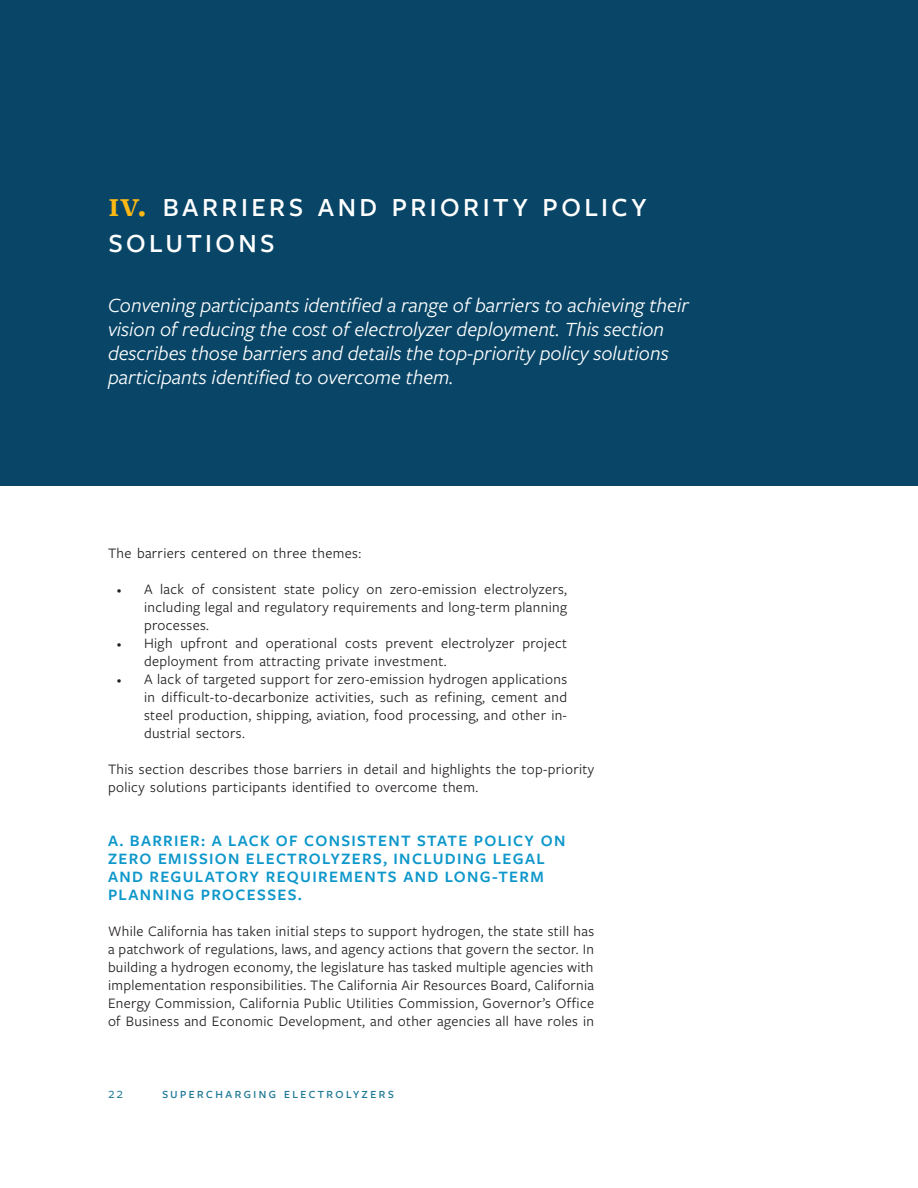
<style>
.page{position:relative;width:918px;height:1188px;background:#fff}
.page>*{position:absolute;margin:0;border:0;box-sizing:border-box;transform-origin:0 0}
.t1{font:500 36px "Freight Sans Pro";letter-spacing:.06em;color:#fff}
.Section_Start_Body{font:italic 21px/24px "Freight Sans Pro";color:#fff}
.Heading_2{font:600 16.5px/18px "Freight Sans Pro";letter-spacing:.08em;color:#0d97ca}
.Body{font:15px/18px "Freight Sans Pro";letter-spacing:.025em;color:#231f20;text-align:justify}
.t2{font:500 15px "Freight Sans Pro";letter-spacing:.125em;color:#1e7996}
.t3{font:15px "Freight Sans Pro";color:#1e7996}
.s1{font-family:"Freight Text Pro";font-weight:700;color:#fcb814}
.s2{font-size:9px}
</style>
<div class="page">
<div style="left:0;top:0;width:918px;height:486px;background:#084566"></div>
<p class="t1" style="left:108px;top:180px;width:238px"><span class="s1">IV.</span> BARRIE RS AND</p>
<p class="t1" style="left:391px;top:180px;width:169px">PRIO RIT YPOLIC</p>
<p class="t1" style="left:631px;top:180px;width:18px">Y</p>
<p class="t1" style="left:108px;top:216px;width:20px">SOLUTIONS</p>
<p class="Section_Start_Body" style="left:108px;top:292px;width:582px">Convening participants identified a range of barriers to achieving their vision of reducing the cost of electrolyzer deployment. This section describes those barriers and details the top-priority policy solutions participants identified to overcome them.</p>
<p class="Body" style="left:108px;top:544px;width:255px">The barriers centered on three themes:</p>
<p class="Body" style="left:144px;top:580px;width:425px;text-indent:-27px"><span class="s2">•</span> A lack of consistent state policy on zero-emission electrolyzers, including legal and regulatory requirements and long-term planning processes.</p>
<p class="Body" style="left:144px;top:634px;width:425px;text-indent:-27px"><span class="s2">•</span> High upfront and operational costs prevent electrolyzer project deployment from attracting private investment.</p>
<p class="Body" style="left:144px;top:670px;width:425px;text-indent:-27px"><span class="s2">•</span> A lack of targeted support for zero-emission hydrogen applications in difficult-to-decarbonize activities, such as refining, cement and steel production, shipping, aviation, food processing, and other in&shy;dustrial sectors.</p>
<p class="Body" style="left:108px;top:760px;width:488px">This section describes those barriers in detail and highlights the top-priority policy solutions participants identified to overcome them.</p>
<p class="Heading_2" style="left:108px;top:831px;width:459px">A. BARRIER: A LACK OF CONSISTENT STATE POLICY ON ZERO EMISSION ELECTROLYZERS, INCLUDING LEGAL AND REGULATORY REQUIREMENTS AND LONG-TERM PLANNING PROCESSES.</p>
<p class="Body" style="left:108px;top:922px;width:488px">While California has taken initial steps to support hydrogen, the state still has a patchwork of regulations, laws, and agency actions that govern the sector. In building a hydrogen economy, the legislature has tasked multiple agencies with implementation responsibilities. The California Air Resources Board, California Energy Commission, California Public Utilities Commission, Governor’s Office of Business and Economic Development, and other agencies all have roles in</p>
<p class="t3" style="left:108px;top:1083px;width:17px">22</p>
<p class="t2" style="left:162px;top:1083px;width:234px">Supercharging electrolyzer s</p>
</div>
